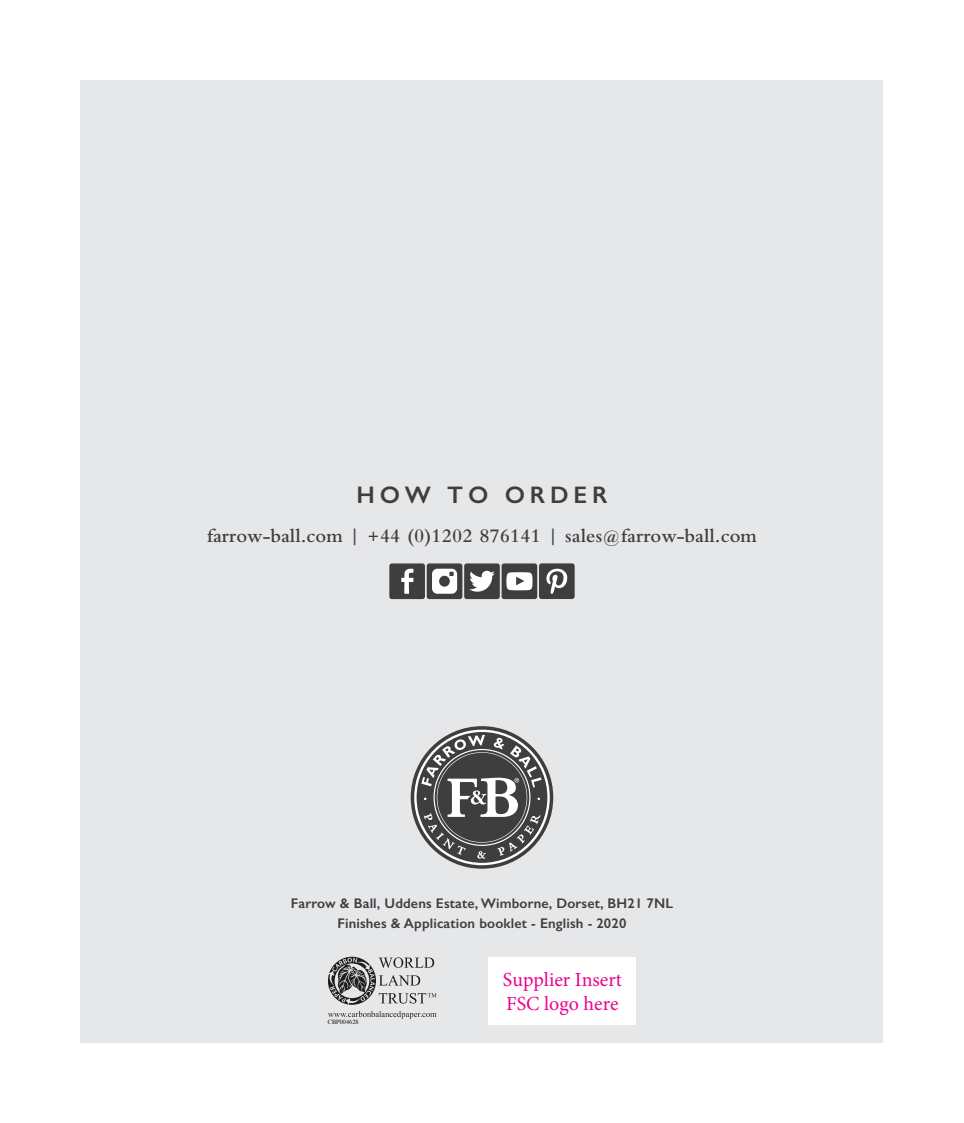
<style>
.page{position:relative;width:964px;height:1123px;background:#fff}
.page>*{position:absolute;margin:0;border:0;box-sizing:border-box;transform-origin:0 0}
.t1{font:600 24px "Gill Sans";letter-spacing:.2em;color:#3e3e3f}
.t2{font:600 20px "Bembo Std";color:#3e3e3f}
.t3{font:20px/24px "Minion Pro";color:#ed028c}
.t4{font:600 14px/20px "Gill Sans";letter-spacing:.01em;color:#3e3e3f;text-align:center}
.t5{font:6.4px "Times";color:#101315}
</style>
<div class="page">
<div style="left:81px;top:80px;width:802px;height:962px;background:#e6e7e9"></div>
<div style="left:489px;top:957px;width:147px;height:67px;background:#fff"></div>
<div style="left:389px;top:563px;width:36px;height:36px;background:#3e3e3f;border-radius:3px"></div>
<div style="left:427px;top:563px;width:35px;height:36px;background:#3e3e3f;border-radius:3px"></div>
<div style="left:464px;top:563px;width:36px;height:36px;background:#3e3e3f;border-radius:3px"></div>
<div style="left:501px;top:563px;width:36px;height:36px;background:#3e3e3f;border-radius:3px"></div>
<svg style="left:401px;top:568px;width:12px;height:25px"></svg>
<div style="left:432px;top:568px;width:25px;height:25px;background:#fff;border-radius:5px"></div>
<div style="left:439px;top:576px;width:11px;height:10px;background:#3e3e3f;border-radius:50%"></div>
<svg style="left:449px;top:571px;width:5px;height:5px"></svg>
<svg style="left:469px;top:570px;width:26px;height:21px"></svg>
<svg style="left:506px;top:572px;width:26px;height:18px"></svg>
<div style="left:539px;top:563px;width:36px;height:36px;background:#3e3e3f;border-radius:3px"></div>
<svg style="left:546px;top:568px;width:21px;height:26px"></svg>
<svg style="left:414px;top:729px;width:136px;height:136px"></svg>
<svg style="left:328px;top:1011px;width:109px;height:7px"></svg>
<svg style="left:328px;top:956px;width:109px;height:48px"></svg>
<h1 class="t1" style="left:356px;top:480px;width:252px">HOW TO ORDER</h1>
<h2 class="t2" style="left:207px;top:524px;width:551px">farrow-ball.com | +44 (0)1202 876141 | sales@farrow-ball.com</h2>
<p class="t4" style="left:291px;top:893px;width:384px">Farrow &amp; Ball, Uddens Estate, Wimborne, Dorset, BH21 7NL<br>Finishes &amp; Application booklet - English - 2020</p>
<p class="t5" style="left:328px;top:1016px;width:32px">CBP004628</p>
<h2 class="t3" style="left:503px;top:968px;width:121px">Supplier Insert<br>FSC logo here</h2>
</div>
